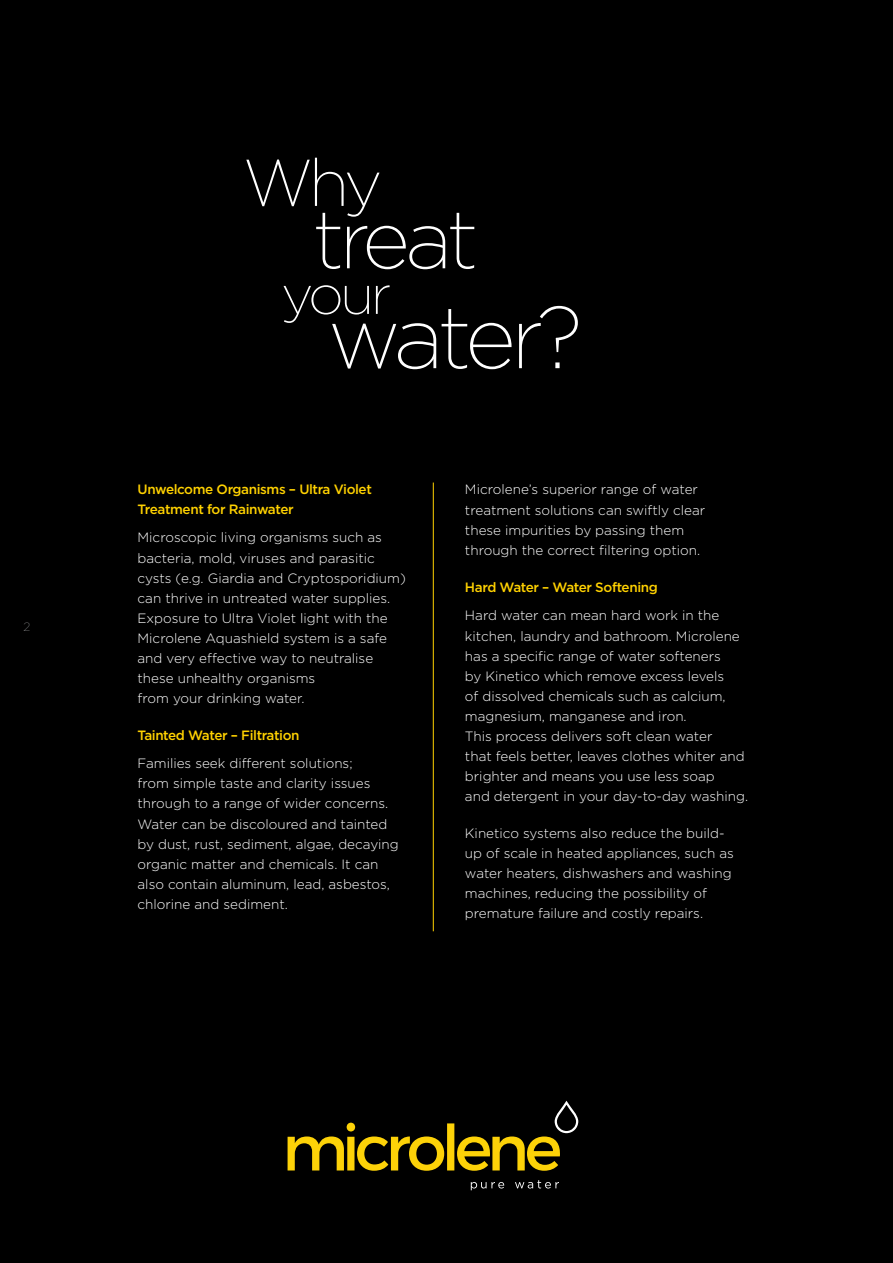
<style>
.page{position:relative;width:893px;height:1263px;background:#000}
.page>*{position:absolute;margin:0;border:0;box-sizing:border-box;transform-origin:0 0}
.t1{font:200 87.9px "Gotham HTF";letter-spacing:-.07em;color:#fff}
.t2{font:200 82.35px "Gotham HTF";letter-spacing:-.06em;color:#fff}
.t3{font:200 66px "Gotham HTF";color:#fff}
.t4{font:200 55.5px "Gotham HTF";color:#fff}
.t5{font:300 13.5px/20.1px "Gotham HTF";color:#fff}
.t6{font:500 13.5px/20.1px "Gotham HTF";letter-spacing:-.03em;color:#ffd200}
.t7{font:100 12px "Gotham HTF";color:#c7c8ca}
</style>
<div class="page">
<hr style="left:433px;top:482px;width:1px;height:449px;background:#ffd200">
<svg style="left:288px;top:1101px;width:290px;height:70px"></svg>
<svg style="left:471px;top:1182px;width:33px;height:8px"></svg>
<svg style="left:515px;top:1180px;width:44px;height:8px"></svg>
<p class="t7" style="left:24px;top:621px;width:8px">2</p>
<h3 class="t3" style="left:243px;top:147px;width:140px">Why</h3>
<h2 class="t2" style="left:313px;top:195px;width:167px">treat</h2>
<h3 class="t4" style="left:281px;top:264px;width:111px">your</h3>
<h1 class="t1" style="left:328px;top:290px;width:256px">water?</h1>
<p class="t6" style="left:138px;top:479px;width:236px">Unwelcome Organisms – Ultra Violet<br>Treatment for Rainwater</p>
<p class="t5" style="left:138px;top:527px;width:270px">Microscopic living organisms such as bacteria, mold, viruses and parasitic cysts (e.g. Giardia and Cryptosporidium) can thrive in untreated water supplies.<br>Exposure to Ultra Violet light with the Microlene Aquashield system is a safe and very effective way to neutralise these unhealthy organisms<br>from your drinking water.</p>
<p class="t6" style="left:138px;top:724px;width:163px">Tainted Water – Filtration</p>
<p class="t5" style="left:138px;top:753px;width:263px">Families seek different solutions;<br>from simple taste and clarity issues through to a range of wider concerns.<br>Water can be discoloured and tainted by dust, rust, sediment, algae, decaying organic matter and chemicals. It can also contain aluminum, lead, asbestos, chlorine and sediment.</p>
<p class="t5" style="left:465px;top:479px;width:242px">Microlene’s superior range of water treatment solutions can swiftly clear these impurities by passing them through the correct filtering option.</p>
<p class="t6" style="left:465px;top:577px;width:194px">Hard Water – Water Softening</p>
<p class="t5" style="left:465px;top:605px;width:285px">Hard water can mean hard work in the kitchen, laundry and bathroom. Microlene has a specific range of water softeners<br>by Kinetico which remove excess levels<br>of dissolved chemicals such as calcium, magnesium, manganese and iron.<br>This process delivers soft clean water<br>that feels better, leaves clothes whiter and brighter and means you use less soap<br>and detergent in your day-to-day washing.</p>
<p class="t5" style="left:465px;top:823px;width:270px">Kinetico systems also reduce the build&shy;up of scale in heated appliances, such as water heaters, dishwashers and washing machines, reducing the possibility of premature failure and costly repairs.</p>
</div>
